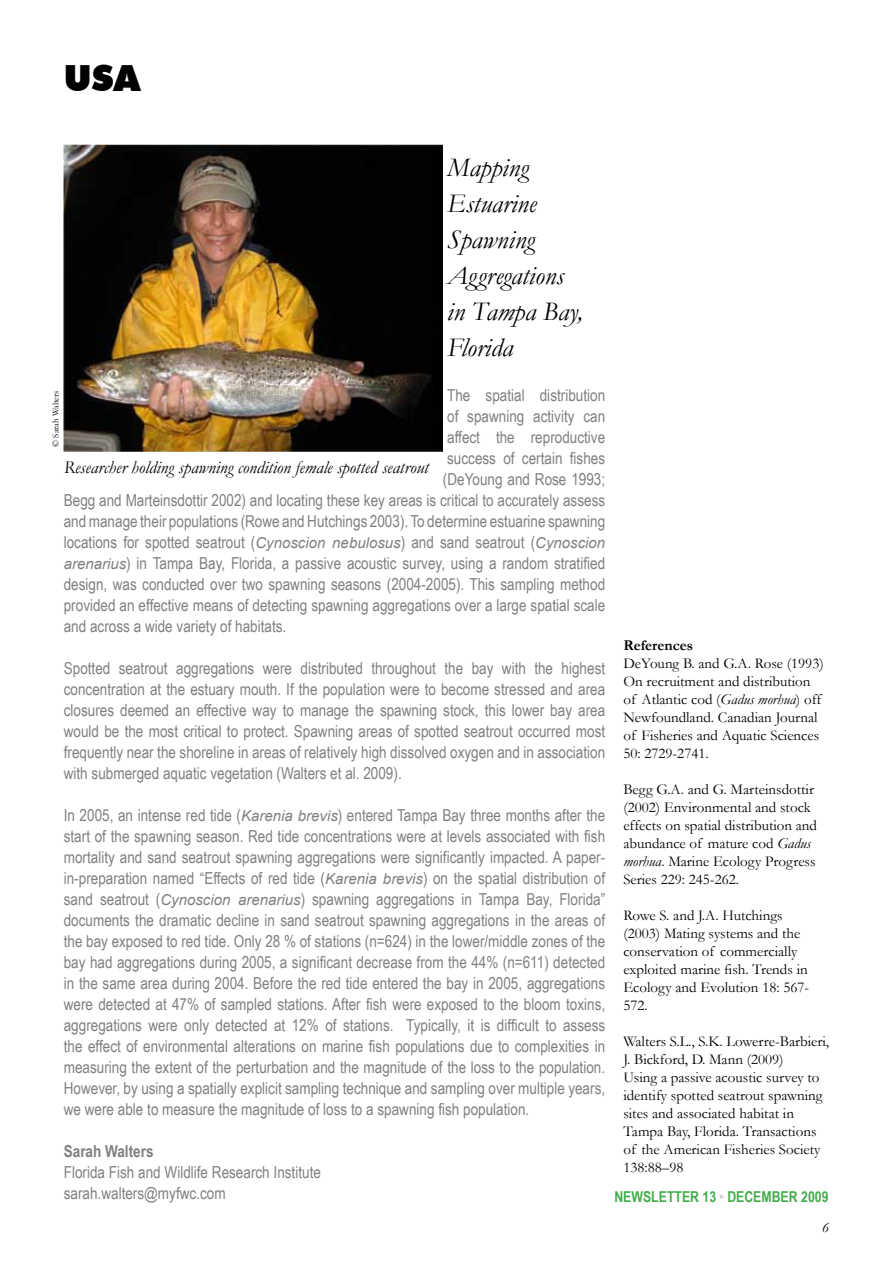
<style>
.page{position:relative;width:893px;height:1263px;background:#fff}
.page>*{position:absolute;margin:0;border:0;box-sizing:border-box;transform-origin:0 0}
.t1{font:900 36px "Futura BT";color:#000}
.t2{font:italic 27px/36px "Garamond";color:#000}
.t3{font:italic 18px "Garamond";color:#000}
.t4{font:16.5px/21px "Arial Narrow";color:#808080;text-align:justify}
.t5{font:700 16.5px "Arial Narrow";color:#808080}
.t6{font:15px/18px "Garamond";color:#000}
.t7{font:700 15px "Arial Narrow";color:#41ad49}
.t8{font:700 15px "Garamond";color:#000}
.t9{font:italic 15px "Garamond";color:#000}
.t10{font:9px "Garamond";color:#000}
.s1{font-family:"Arial";font-style:italic;font-size:15px}
.s2{font-style:italic}
.s3{color:#d1d3d4}
</style>
<div class="page">
<img style="left:64px;top:145px;width:379px;height:307px">
<h1 class="t1" style="left:64px;top:56px;width:78px">USA</h1>
<h2 class="t2" style="left:447px;top:149px;width:137px">Mapping<br>Estuarine<br>Spawning<br>Aggregations in Tampa Bay,<br>Florida</h2>
<p class="t4" style="left:447px;top:385px;width:160px">The spatial distribution</p>
<p class="t4" style="left:447px;top:406px;width:160px">of spawning activity can</p>
<p class="t4" style="left:447px;top:427px;width:160px">affect the reproductive</p>
<p class="t4" style="left:447px;top:448px;width:160px">success of certain fishes</p>
<p class="t4" style="left:443px;top:469px;width:164px">(DeYoung and Rose 1993;</p>
<p class="t4" style="left:64px;top:490px;width:543px">Begg and Marteinsdottir 2002) and locating these key areas is critical to accurately assess</p>
<p class="t4" style="left:64px;top:511px;width:543px">and manage their populations (Rowe and Hutchings 2003). To determine estuarine spawning</p>
<p class="t4" style="left:64px;top:532px;width:543px">locations for spotted seatrout (<span class="s1">Cynoscion nebulosus</span>) and sand seatrout (<span class="s1">Cynoscion</span></p>
<p class="t4" style="left:64px;top:553px;width:543px"><span class="s1">arenarius</span>) in Tampa Bay, Florida, a passive acoustic survey, using a random stratified</p>
<p class="t4" style="left:64px;top:574px;width:543px">design, was conducted over two spawning seasons (2004-2005). This sampling method</p>
<p class="t4" style="left:64px;top:595px;width:543px">provided an effective means of detecting spawning aggregations over a large spatial scale</p>
<p class="t4" style="left:64px;top:616px;width:224px">and across a wide variety of habitats.</p>
<p class="t4" style="left:64px;top:658px;width:543px">Spotted seatrout aggregations were distributed throughout the bay with the highest concentration at the estuary mouth. If the population were to become stressed and area closures deemed an effective way to manage the spawning stock, this lower bay area would be the most critical to protect. Spawning areas of spotted seatrout occurred most frequently near the shoreline in areas of relatively high dissolved oxygen and in association with submerged aquatic vegetation (Walters et al. 2009).</p>
<p class="t4" style="left:64px;top:805px;width:543px">In 2005, an intense red tide (<span class="s1">Karenia brevis</span>) entered Tampa Bay three months after the start of the spawning season. Red tide concentrations were at levels associated with fish mortality and sand seatrout spawning aggregations were significantly impacted. A paper&shy;in-preparation named “Effects of red tide (<span class="s1">Karenia brevis</span>) on the spatial distribution of sand seatrout (<span class="s1">Cynoscion arenarius</span>) spawning aggregations in Tampa Bay, Florida” documents the dramatic decline in sand seatrout spawning aggregations in the areas of the bay exposed to red tide. Only 28 % of stations (n=624) in the lower/middle zones of the bay had aggregations during 2005, a significant decrease from the 44% (n=611) detected in the same area during 2004. Before the red tide entered the bay in 2005, aggregations were detected at 47% of sampled stations. After fish were exposed to the bloom toxins, aggregations were only detected at 12% of stations. Typically, it is difficult to assess the effect of environmental alterations on marine fish populations due to complexities in measuring the extent of the perturbation and the magnitude of the loss to the population.<br>However, by using a spatially explicit sampling technique and sampling over multiple years, we were able to measure the magnitude of loss to a spawning fish population.</p>
<p class="t5" style="left:64px;top:1142px;width:91px">Sarah Walters</p>
<p class="t4" style="left:64px;top:1162px;width:259px">Florida Fish and Wildlife Research Institute sarah.walters@myfwc.com</p>
<p class="t10" style="left:50px;top:447px;width:58px;rotate:-90deg">© Sarah Walters</p>
<p class="t3" style="left:64px;top:457px;width:366px">Researcher holding spawning condition female spotted seatrout</p>
<p class="t8" style="left:623px;top:636px;width:71px">References</p>
<p class="t6" style="left:623px;top:654px;width:202px">DeYoung B. and G.A. Rose (1993)<br>On recruitment and distribution of Atlantic cod (<span class="s2">Gadus morhua</span>) off<br>Newfoundland. Canadian Journal of Fisheries and Aquatic Sciences<br>50: 2729-2741.</p>
<p class="t6" style="left:623px;top:780px;width:195px">Begg G.A. and G. Marteinsdottir (2002) Environmental and stock effects on spatial distribution and abundance of mature cod <span class="s2">Gadus morhua</span>. Marine Ecology Progress<br>Series 229: 245-262.</p>
<p class="t6" style="left:623px;top:906px;width:187px">Rowe S. and J.A. Hutchings (2003) Mating systems and the conservation of commercially exploited marine fish. Trends in<br>Ecology and Evolution 18: 567-<br>572.</p>
<p class="t6" style="left:623px;top:1032px;width:207px">Walters S.L., S.K. Lowerre-Barbieri,<br>J. Bickford, D. Mann (2009)<br>Using a passive acoustic survey to identify spotted seatrout spawning sites and associated habitat in<br>Tampa Bay, Florida. Transactions of the American Fisheries Society<br>138:88–98</p>
<p class="t7" style="left:614px;top:1188px;width:216px">NEWSLETTER 13 <span class="s3">•</span> DECEMBER 2009</p>
<p class="t9" style="left:822px;top:1219px;width:9px">6</p>
</div>
